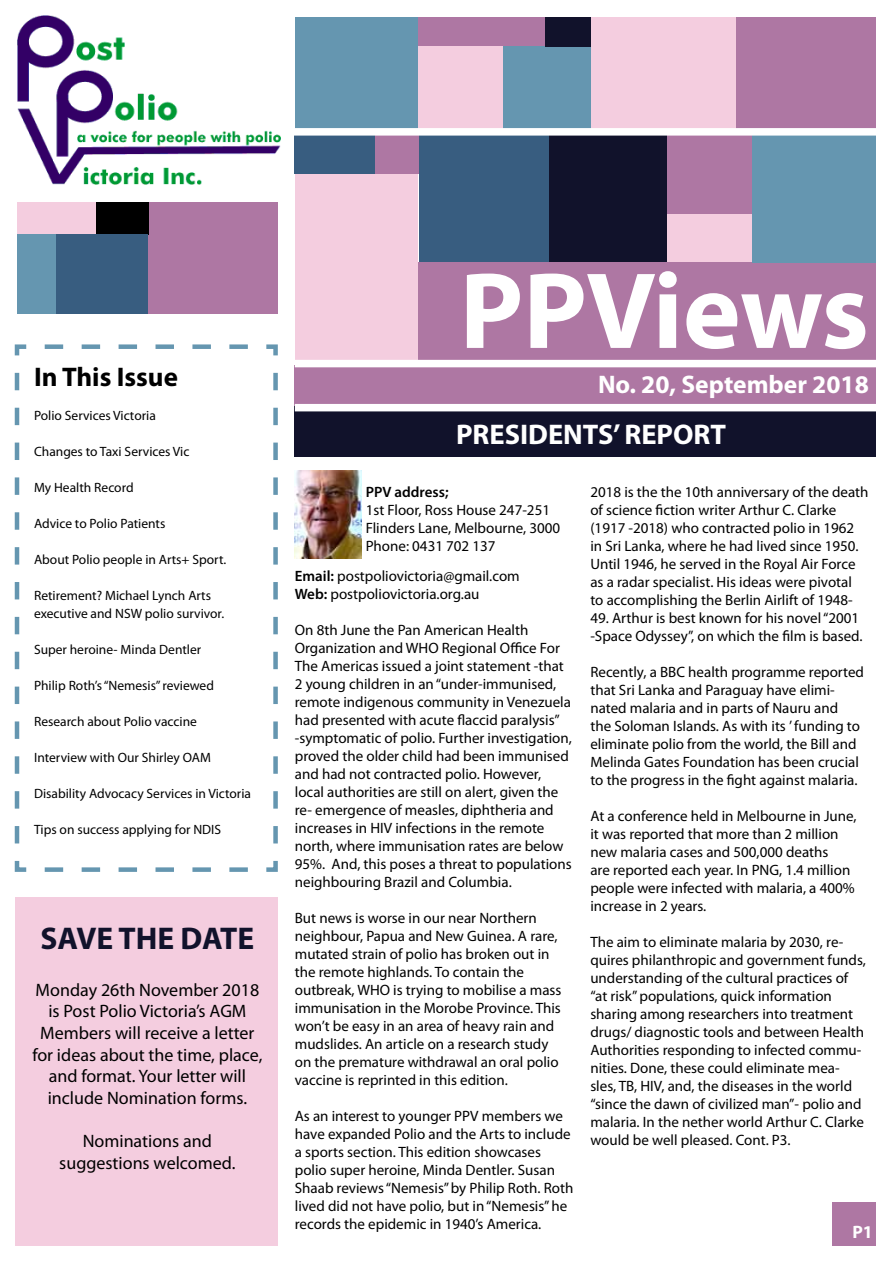
<style>
.page{position:relative;width:893px;height:1263px;background:#fff}
.page>*{position:absolute;margin:0;border:0;box-sizing:border-box;transform-origin:0 0}
.t1{font:700 109.5px "Myriad Pro";letter-spacing:-.005em;color:#fff}
.t2{font:700 31.5px "Myriad Pro";color:#11122b}
.t3{font:700 28.5px "Myriad Pro";color:#fff}
.t4{font:700 27px "Myriad Pro";color:#000}
.t5{font:700 25.5px "Myriad Pro";color:#fff}
.t6{font:18px/21.6px "Myriad Pro";color:#000;text-align:center}
.t7{font:700 18px "Myriad Pro";color:#fff}
.t8{font:15px/18px "Myriad Pro";color:#000}
.t9{font:600 15px "Myriad Pro";color:#000}
.t10{font:13.5px/18px "Myriad Pro";color:#000}
.s1{font-weight:600}
</style>
<div class="page">
<div style="left:833px;top:1203px;width:43px;height:43px;background:#ae77a3"></div>
<div style="left:295px;top:173px;width:122px;height:190px;background:#f4cddf"></div>
<svg style="left:14px;top:344px;width:264px;height:528px"></svg>
<div style="left:419px;top:262px;width:457px;height:101px;background:#ae77a3"></div>
<div style="left:295px;top:365px;width:581px;height:44px;background:#ae77a3"></div>
<div style="left:664px;top:133px;width:89px;height:82px;background:#ae77a3"></div>
<div style="left:734px;top:17px;width:142px;height:114px;background:#ae77a3"></div>
<div style="left:417px;top:17px;width:129px;height:30px;background:#ae77a3"></div>
<div style="left:375px;top:133px;width:46px;height:41px;background:#ae77a3"></div>
<div style="left:148px;top:202px;width:130px;height:112px;background:#ae77a3"></div>
<div style="left:17px;top:202px;width:81px;height:33px;background:#f4cddf"></div>
<div style="left:417px;top:47px;width:86px;height:85px;background:#f4cddf"></div>
<div style="left:591px;top:17px;width:145px;height:115px;background:#f4cddf"></div>
<div style="left:666px;top:214px;width:88px;height:48px;background:#f4cddf"></div>
<div style="left:295px;top:17px;width:122px;height:114px;background:#6596b0"></div>
<div style="left:503px;top:47px;width:88px;height:85px;background:#6596b0"></div>
<div style="left:753px;top:131px;width:123px;height:131px;background:#6596b0"></div>
<div style="left:16px;top:897px;width:262px;height:349px;background:#f4cddf"></div>
<div style="left:295px;top:406px;width:581px;height:51px;background:#11122b"></div>
<div style="left:546px;top:17px;width:45px;height:30px;background:#11122b"></div>
<div style="left:419px;top:133px;width:130px;height:129px;background:#385d80"></div>
<div style="left:549px;top:133px;width:118px;height:129px;background:#11122b"></div>
<div style="left:295px;top:133px;width:80px;height:41px;background:#385d80"></div>
<div style="left:96px;top:202px;width:52px;height:33px;background:#000"></div>
<div style="left:55px;top:235px;width:93px;height:79px;background:#385d80"></div>
<img style="left:17px;top:15px;width:264px;height:170px">
<div style="left:17px;top:235px;width:39px;height:79px;background:#6596b0"></div>
<div style="left:295px;top:360px;width:598px;height:7px;background:#fff"></div>
<div style="left:295px;top:404px;width:598px;height:7px;background:#fff"></div>
<div style="left:286px;top:128px;width:607px;height:8px;background:#fff"></div>
<img style="left:295px;top:471px;width:66px;height:87px">
<h3 class="t4" style="left:34px;top:359px;width:145px">In This Issue</h3>
<p class="t10" style="left:34px;top:406px;width:123px">Polio Services Victoria</p>
<p class="t10" style="left:34px;top:442px;width:157px">Changes to Taxi Services Vic</p>
<p class="t10" style="left:34px;top:478px;width:101px">My Health Record</p>
<p class="t10" style="left:34px;top:514px;width:133px">Advice to Polio Patients</p>
<p class="t10" style="left:34px;top:550px;width:194px">About Polio people in Arts+ Sport.</p>
<p class="t10" style="left:34px;top:586px;width:192px">Retirement? Michael Lynch Arts executive and NSW polio survivor.</p>
<p class="t10" style="left:34px;top:640px;width:169px">Super heroine- Minda Dentler</p>
<p class="t10" style="left:34px;top:676px;width:181px">Philip Roth’s “Nemesis” reviewed</p>
<p class="t10" style="left:34px;top:712px;width:164px">Research about Polio vaccine</p>
<p class="t10" style="left:34px;top:748px;width:179px">Interview with Our Shirley OAM</p>
<p class="t10" style="left:34px;top:784px;width:219px">Disability Advocacy Services in Victoria</p>
<p class="t10" style="left:34px;top:820px;width:189px">Tips on success applying for NDIS</p>
<h2 class="t2" style="left:41px;top:917px;width:215px">SAVE THE DATE</h2>
<p class="t6" style="left:32px;top:979px;width:232px">Monday 26th November 2018 is Post Polio Victoria’s AGM<br>Members will receive a letter for ideas about the time, place, and format. Your letter will include Nomination forms.</p>
<p class="t6" style="left:59px;top:1130px;width:178px">Nominations and suggestions welcomed.</p>
<h1 class="t1" style="left:460px;top:240px;width:411px">PPViews</h1>
<h3 class="t5" style="left:598px;top:368px;width:272px">No. 20, September 2018</h3>
<h3 class="t3" style="left:456px;top:416px;width:272px">PRESIDENTS’ REPORT</h3>
<p class="t9" style="left:366px;top:482px;width:84px">PPV address;</p>
<p class="t8" style="left:366px;top:501px;width:196px">1st Floor, Ross House 247-251<br>Flinders Lane, Melbourne, 3000<br>Phone: 0431 702 137</p>
<p class="t8" style="left:295px;top:567px;width:226px"><span class="s1">Email:</span> postpoliovictoria@gmail.com<br><span class="s1">Web:</span> postpoliovictoria.org.au</p>
<p class="t8" style="left:295px;top:621px;width:279px">On 8th June the Pan American Health Organization and WHO Regional Office For The Americas issued a joint statement -that 2 young children in an “under-immunised, remote indigenous community in Venezuela had presented with acute flaccid paralysis” -symptomatic of polio. Further investigation, proved the older child had been immunised and had not contracted polio. However, local authorities are still on alert, given the re- emergence of measles, diphtheria and increases in HIV infections in the remote north, where immunisation rates are below 95%. And, this poses a threat to populations neighbouring Brazil and Columbia.</p>
<p class="t8" style="left:295px;top:909px;width:268px">But news is worse in our near Northern neighbour, Papua and New Guinea. A rare, mutated strain of polio has broken out in the remote highlands. To contain the outbreak, WHO is trying to mobilise a mass immunisation in the Morobe Province. This won’t be easy in an area of heavy rain and mudslides. An article on a research study on the premature withdrawal an oral polio vaccine is reprinted in this edition.</p>
<p class="t8" style="left:295px;top:1107px;width:280px">As an interest to younger PPV members we have expanded Polio and the Arts to include a sports section. This edition showcases polio super heroine, Minda Dentler. Susan Shaab reviews “Nemesis” by Philip Roth. Roth lived did not have polio, but in “Nemesis” he records the epidemic in 1940’s America.</p>
<p class="t8" style="left:590px;top:483px;width:280px">2018 is the the 10th anniversary of the death of science fiction writer Arthur C. Clarke (1917 -2018) who contracted polio in 1962 in Sri Lanka, where he had lived since 1950.<br>Until 1946, he served in the Royal Air Force as a radar specialist. His ideas were pivotal to accomplishing the Berlin Airlift of 1948-</p>
<p class="t8" style="left:590px;top:609px;width:274px">49. Arthur is best known for his novel “2001 -Space Odyssey”, on which the film is based.</p>
<p class="t8" style="left:590px;top:663px;width:275px">Recently, a BBC health programme reported that Sri Lanka and Paraguay have elimi&shy;nated malaria and in parts of Nauru and<br>the Soloman Islands. As with its ’ funding to eliminate polio from the world, the Bill and Melinda Gates Foundation has been crucial to the progress in the fight against malaria.</p>
<p class="t8" style="left:590px;top:807px;width:268px">At a conference held in Melbourne in June, it was reported that more than 2 million new malaria cases and 500,000 deaths<br>are reported each year. In PNG, 1.4 million people were infected with malaria, a 400% increase in 2 years.</p>
<p class="t8" style="left:590px;top:933px;width:277px">The aim to eliminate malaria by 2030, re&shy;quires philanthropic and government funds, understanding of the cultural practices of “at risk” populations, quick information sharing among researchers into treatment drugs/ diagnostic tools and between Health Authorities responding to infected commu&shy;nities. Done, these could eliminate mea&shy;sles, TB, HIV, and, the diseases in the world “since the dawn of civilized man”- polio and malaria. In the nether world Arthur C. Clarke would be well pleased. Cont. P3.</p>
<p class="t7" style="left:852px;top:1220px;width:22px">P1</p>
</div>
